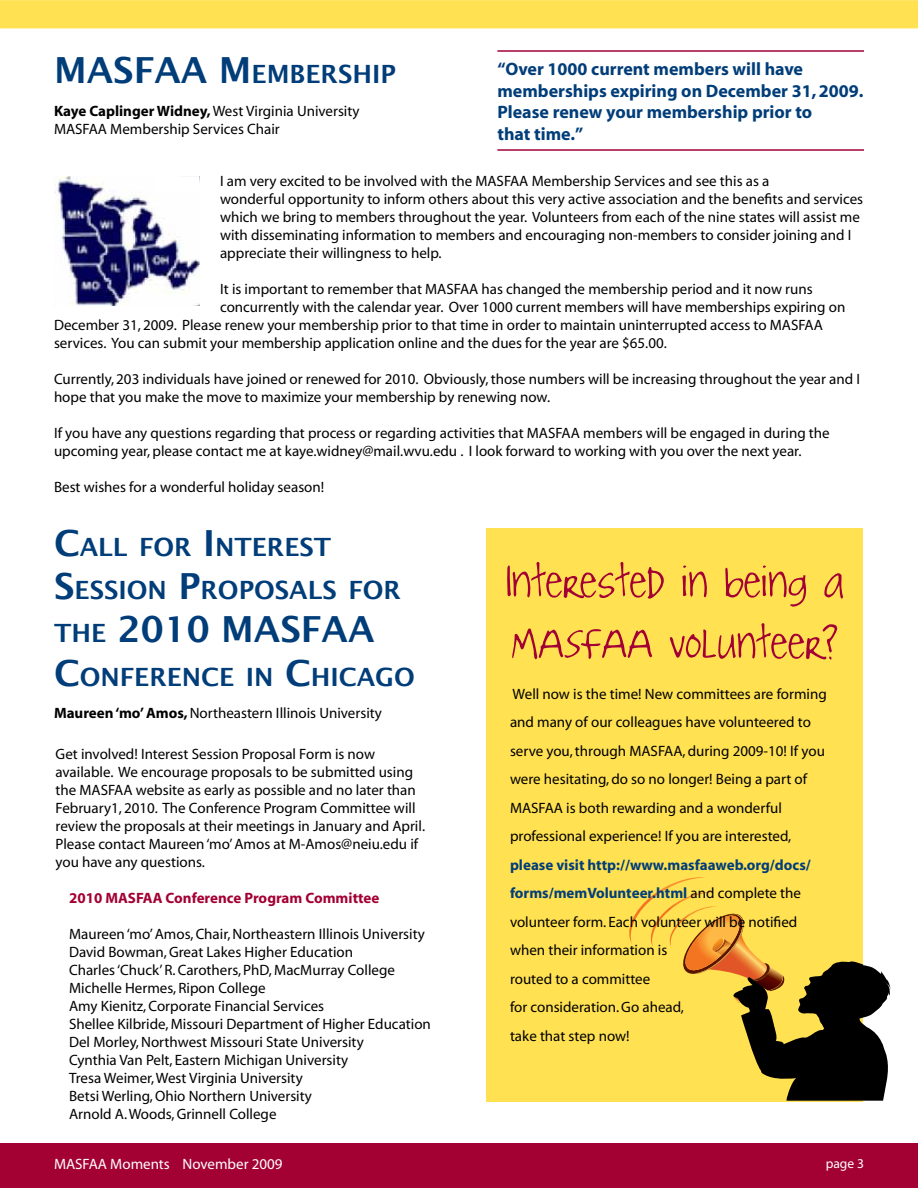
<style>
.page{position:relative;width:918px;height:1188px;background:#fff}
.page>*{position:absolute;margin:0;border:0;box-sizing:border-box;transform-origin:0 0}
.t1{font:51px/61.2px "Joyful Juliana";color:#a30134}
.t2{font:600 36px "Lucida Sans";color:#003d79}
.t3{font:600 25.2px/43.2px "Lucida Sans";color:#003d79}
.t4{font:700 18px/21.6px "Myriad";color:#003d79}
.t5{font:15px/18px "Myriad";color:#000}
.t6{font:700 15px "Myriad";color:#a30134}
.t7{font:15px "Myriad";color:#fff}
.t8{font:13.5px "Myriad";color:#fff}
.s1{font-size:36px}
.s2{font-weight:700}
.s3{font-size:25.2px}
.s4{font-weight:700;color:#003d79}
</style>
<div class="page">
<div style="left:0;top:1143px;width:918px;height:45px;background:#a30134"></div>
<div style="left:0;top:0;width:918px;height:28px;background:#ffe152"></div>
<div style="left:487px;top:528px;width:376px;height:574px;background:#ffe152"></div>
<svg style="left:629px;top:877px;width:262px;height:224px"></svg>
<img style="left:54px;top:176px;width:146px;height:130px">
<div style="left:157px;top:176px;width:43px;height:16px;background:#fff"></div>
<hr style="left:497px;top:50px;width:367px;height:2px;background:#a30134">
<hr style="left:497px;top:149px;width:367px;height:2px;background:#a30134">
<h3 class="t3" style="left:54px;top:53px;width:343px"><span class="s1">MASFAA M</span> EMBERSHIP</h3>
<p class="t5" style="left:54px;top:103px;width:307px"><span class="s2">Kaye Caplinger Widney,</span> West Virginia University<br>MASFAA Membership Services Chair</p>
<p class="t4" style="left:497px;top:59px;width:368px">“Over 1000 current members will have memberships expiring on December 31, 2009.<br>Please renew your membership prior to<br>that time.”</p>
<p class="t5" style="left:220px;top:172px;width:645px">I am very excited to be involved with the MASFAA Membership Services and see this as a<br>wonderful opportunity to inform others about this very active association and the benefits and services which we bring to members throughout the year. Volunteers from each of the nine states will assist me with disseminating information to members and encouraging non-members to consider joining and I appreciate their willingness to help.</p>
<p class="t5" style="left:220px;top:280px;width:594px">It is important to remember that MASFAA has changed the membership period and it now runs</p>
<p class="t5" style="left:220px;top:298px;width:627px">concurrently with the calendar year. Over 1000 current members will have memberships expiring on</p>
<p class="t5" style="left:54px;top:316px;width:770px">December 31, 2009. Please renew your membership prior to that time in order to maintain uninterrupted access to MASFAA</p>
<p class="t5" style="left:54px;top:334px;width:614px">services. You can submit your membership application online and the dues for the year are $65.00.</p>
<p class="t5" style="left:54px;top:370px;width:808px">Currently, 203 individuals have joined or renewed for 2010. Obviously, those numbers will be increasing throughout the year and I hope that you make the move to maximize your membership by renewing now.</p>
<p class="t5" style="left:54px;top:424px;width:777px">If you have any questions regarding that process or regarding activities that MASFAA members will be engaged in during the upcoming year, please contact me at kaye.widney@mail.wvu.edu . I look forward to working with you over the next year.</p>
<p class="t5" style="left:54px;top:478px;width:272px">Best wishes for a wonderful holiday season!</p>
<h3 class="t3" style="left:54px;top:525px;width:348px"><span class="s1">C</span>ALL FOR <span class="s1">I</span> NTEREST<br><span class="s1">S</span>ESSION <span class="s1">P</span>ROPOSALS FOR</h3>
<h2 class="t2" style="left:54px;top:609px;width:322px"><span class="s3">THE</span> 2010 MASFAA</h2>
<h3 class="t3" style="left:54px;top:655px;width:362px"><span class="s1">C</span>ONFERENCE IN <span class="s1">C</span>HICAGO</h3>
<p class="t5" style="left:54px;top:705px;width:330px"><span class="s2">Maureen ‘mo’ Amos,</span> Northeastern Illinois University</p>
<p class="t5" style="left:56px;top:745px;width:371px">Get involved! Interest Session Proposal Form is now available. We encourage proposals to be submitted using the MASFAA website as early as possible and no later than February1, 2010. The Conference Program Committee will review the proposals at their meetings in January and April.<br>Please contact Maureen ‘mo’ Amos at M-Amos@neiu.edu if you have any questions.</p>
<p class="t6" style="left:69px;top:890px;width:312px">2010 MASFAA Conference Program Committee</p>
<p class="t5" style="left:69px;top:925px;width:363px">Maureen ‘mo’ Amos, Chair, Northeastern Illinois University David Bowman, Great Lakes Higher Education<br>Charles ‘Chuck’ R. Carothers, PhD, MacMurray College Michelle Hermes, Ripon College<br>Amy Kienitz, Corporate Financial Services<br>Shellee Kilbride, Missouri Department of Higher Education Del Morley, Northwest Missouri State University<br>Cynthia Van Pelt, Eastern Michigan University<br>Tresa Weimer, West Virginia University<br>Betsi Werling, Ohio Northern University<br>Arnold A. Woods, Grinnell College</p>
<p class="t7" style="left:54px;top:1157px;width:230px">MASFAA Moments November 2009</p>
<h1 class="t1" style="left:506px;top:551px;width:339px">Interested in being a<br>MASFAA volunteer?</h1>
<p class="t5" style="left:510px;top:680px;width:318px;line-height:28.5px">Well now is the time! New committees are forming and many of our colleagues have volunteered to serve you, through MASFAA, during 2009-10! If you were hesitating, do so no longer! Being a part of MASFAA is both rewarding and a wonderful professional experience! If you are interested,</p>
<p class="t5" style="left:510px;top:851px;width:302px;line-height:28.5px"><span class="s4">please visit http://www.masfaaweb.org/docs/ forms/memVolunteer.html</span> and complete the volunteer form. Each volunteer will be notified when their information is<br>routed to a committee<br>for consideration. Go ahead,<br>take that step now!</p>
<p class="t8" style="left:826px;top:1157px;width:40px">page 3</p>
</div>
